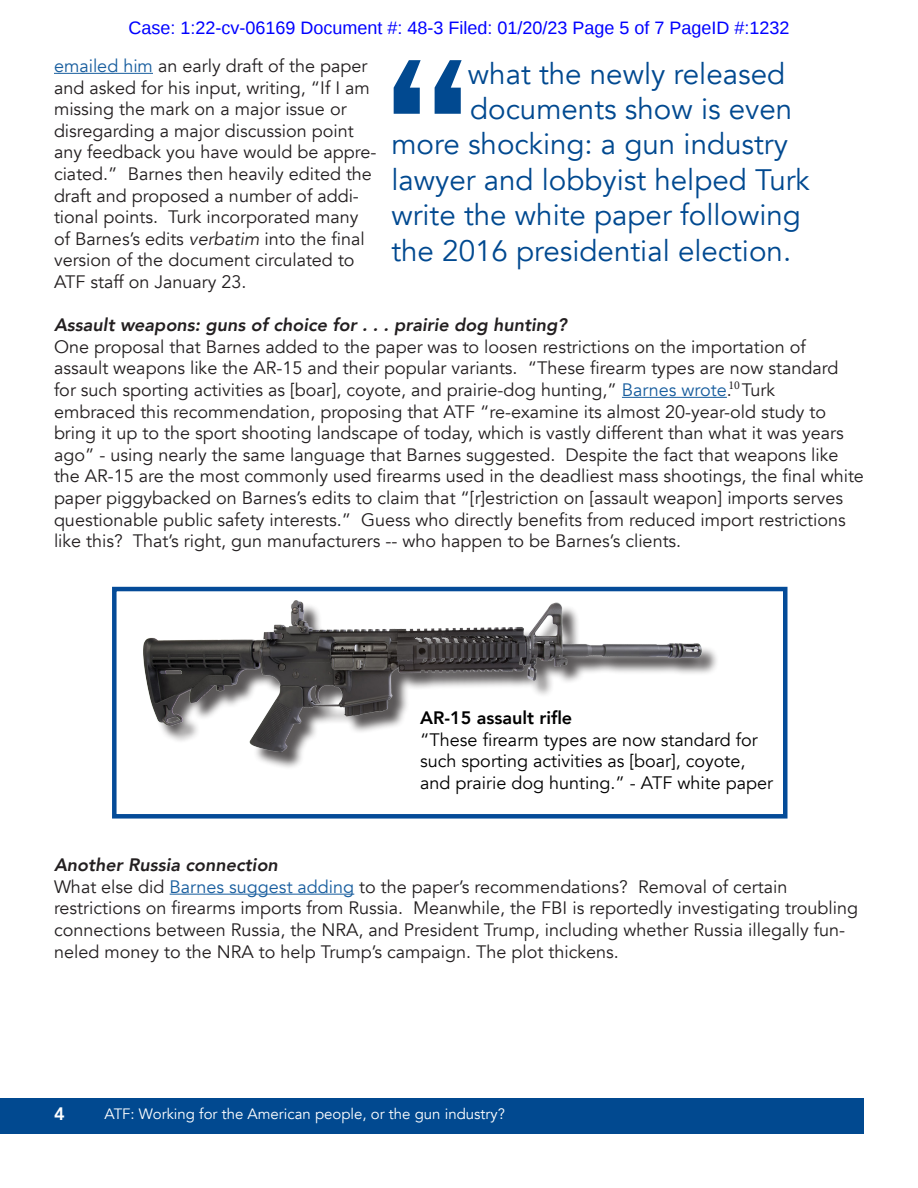
<style>
.page{position:relative;width:918px;height:1188px;background:#fff}
.page>*{position:absolute;margin:0;border:0;box-sizing:border-box;transform-origin:0 0}
.t1{font:221.55px "Trade Gothic LT Std Bd Cn 20";color:#014990}
.t2{font:29.55px "Avenir";color:#014990}
.t3{font:18px/21.6px "Avenir";color:#231f20}
.t4{font:18px/21.6px "Avenir";color:#000}
.t5{font:18px "Liberation Sans";color:#00f}
.t6{font:italic 800 18px "Avenir";color:#231f20}
.t7{font:800 18px "Avenir";color:#000}
.t8{font:800 18px "Avenir";color:#fff}
.t9{font:15px "Avenir";color:#fff}
.t10{font:12px "Minion Pro";color:#231f20}
.s1{color:#175d9e}
.s2{font-style:italic}
.s3{font-weight:800;font-style:italic}
</style>
<div class="page">
<hr style="left:54px;top:73px;width:99px;height:1px;background:#175d9e">
<hr style="left:622px;top:397px;width:105px;height:1px;background:#175d9e">
<hr style="left:170px;top:894px;width:184px;height:1px;background:#175d9e">
<div style="left:112px;top:587px;width:676px;height:232px;border:4px solid #044b98"></div>
<img style="left:112px;top:596px;width:605px;height:207px">
<div style="left:0;top:1098px;width:864px;height:36px;background:#014990"></div>
<p class="t5" style="left:129px;top:21px;width:662px">Case: 1:22-cv-06169 Document #: 48-3 Filed: 01/20/23 Page 5 of 7 PageID #:1232</p>
<p class="t3" style="left:54px;top:55px;width:324px"><span class="s1">emailed him</span> an early draft of the paper and asked for his input, writing, “If I am missing the mark on a major issue or disregarding a major discussion point any feedback you have would be appre&shy;ciated.” Barnes then heavily edited the draft and proposed a number of addi&shy;tional points. Turk incorporated many of Barnes’s edits <span class="s2">verbatim</span> into the final version of the document circulated to ATF staff on January 23.</p>
<p class="t6" style="left:54px;top:314px;width:514px">Assault weapons: guns of choice for . . . prairie dog hunting?</p>
<p class="t3" style="left:54px;top:336px;width:811px">One proposal that Barnes added to the paper was to loosen restrictions on the importation of assault weapons like the AR-15 and their popular variants. “These firearm types are now standard for such sporting activities as [boar], coyote, and prairie-dog hunting,” <span class="s1">Barnes wrote</span>. Turk<br>embraced this recommendation, proposing that ATF “re-examine its almost 20-year-old study to bring it up to the sport shooting landscape of today, which is vastly different than what it was years ago” - using nearly the same language that Barnes suggested. Despite the fact that weapons like the AR-15 are the most commonly used firearms used in the deadliest mass shootings, the final white paper piggybacked on Barnes’s edits to claim that “[r]estriction on [assault weapon] imports serves questionable public safety interests.” Guess who directly benefits from reduced import restrictions like this? That’s right, gun manufacturers -- who happen to be Barnes’s clients.</p>
<h1 class="t1" style="left:378px;top:9px;width:100px">“</h1>
<h2 class="t2" style="left:468px;top:56px;width:319px">what the newly released</h2>
<h2 class="t2" style="left:470px;top:91px;width:324px">documents show is even</h2>
<h2 class="t2" style="left:391px;top:127px;width:398px">more shocking: a gun industry</h2>
<h2 class="t2" style="left:391px;top:162px;width:420px">lawyer and lobbyist helped Turk</h2>
<h2 class="t2" style="left:391px;top:198px;width:411px">write the white paper following</h2>
<h2 class="t2" style="left:391px;top:233px;width:401px">the 2016 presidential election.</h2>
<p class="t10" style="left:728px;top:377px;width:13px">10</p>
<p class="t7" style="left:420px;top:704px;width:154px">AR-15 assault rifle</p>
<p class="t4" style="left:420px;top:729px;width:354px">“These firearm types are now standard for such sporting activities as [boar], coyote, and prairie dog hunting.” - ATF white paper</p>
<p class="t3" style="left:54px;top:855px;width:806px"><span class="s3">Another Russia connection<br></span>What else did <span class="s1">Barnes suggest adding</span> to the paper’s recommendations? Removal of certain restrictions on firearms imports from Russia. Meanwhile, the FBI is reportedly investigating troubling connections between Russia, the NRA, and President Trump, including whether Russia illegally fun&shy;neled money to the NRA to help Trump’s campaign. The plot thickens.</p>
<p class="t8" style="left:54px;top:1100px;width:12px">4</p>
<p class="t9" style="left:104px;top:1105px;width:402px">ATF: Working for the American people, or the gun industry?</p>
</div>
